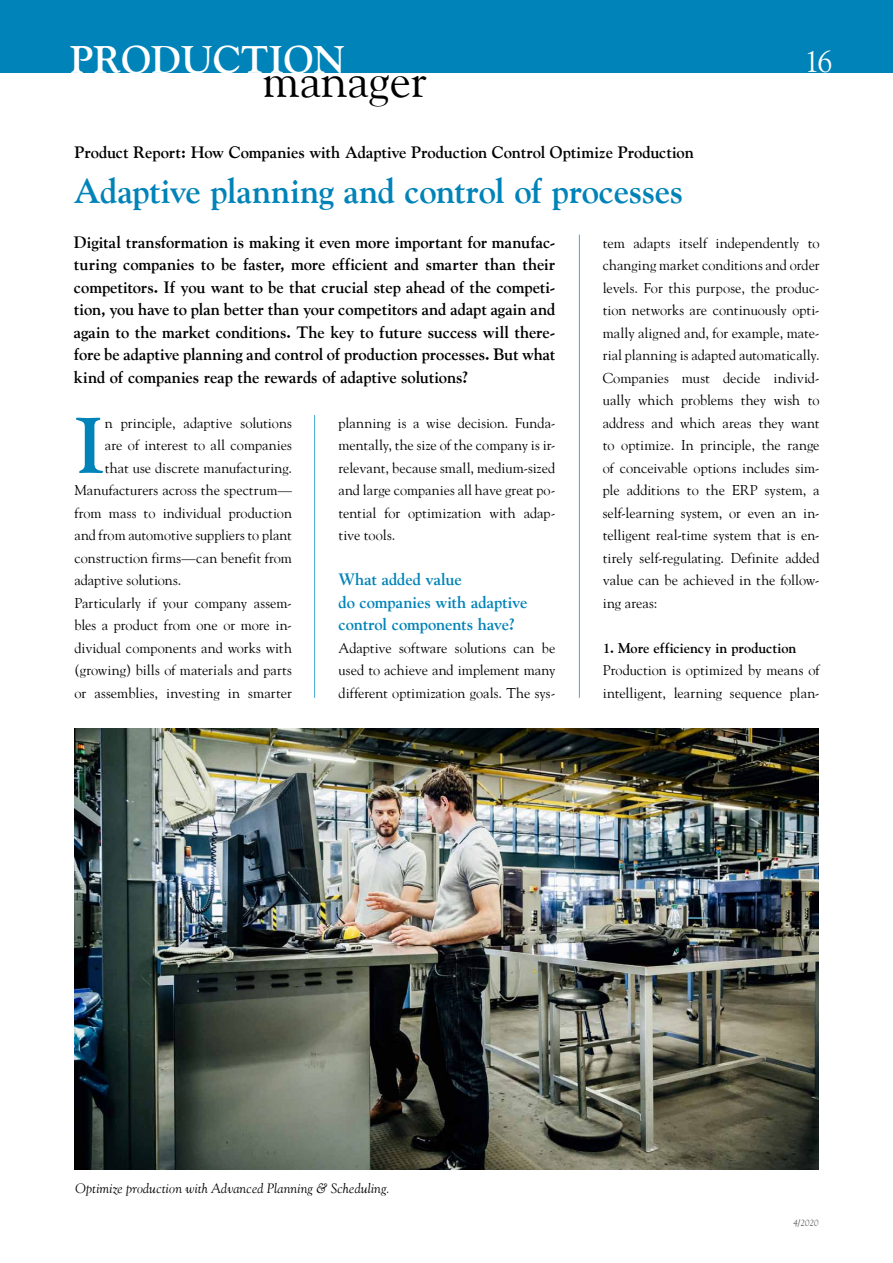
<style>
.page{position:relative;width:893px;height:1263px;background:#fff}
.page>*{position:absolute;margin:0;border:0;box-sizing:border-box;transform-origin:0 0}
.t1{font:700 78.15px "Goudy";color:#0083b8}
.t2{font:47.7px "Goudy";color:#000}
.t3{font:700 38.4px "Goudy";color:#fff}
.t4{font:700 34.5px "Goudy";letter-spacing:-.01em;color:#0083b8}
.t5{font:30px "Goudy";color:#fff}
.t6{font:700 16.5px/22.5px "Goudy";letter-spacing:-.005em;color:#000;text-align:justify}
.t7{font:700 16.5px/22.5px "Goudy";letter-spacing:-.005em;color:#0083b8}
.t8{font:14.25px/22.5px "Goudy";color:#000;text-align:justify}
.t9{font:700 14.25px "Goudy";color:#000}
.t10{font:italic 13.5px "Goudy";letter-spacing:.01em;color:#000}
.t11{font:italic 9px "Goudy";color:#565655}
</style>
<div class="page">
<div style="left:0;top:0;width:893px;height:72px;background:#0083b8"></div>
<img style="left:74px;top:729px;width:745px;height:440px">
<hr style="left:314px;top:415px;width:1px;height:283px;background:#40aad3">
<hr style="left:579px;top:235px;width:1px;height:463px;background:#40aad3">
<h3 class="t3" style="left:70px;top:37px;width:277px">PRODUCTION</h3>
<h2 class="t2" style="left:263px;top:51px;width:166px">manager</h2>
<h3 class="t5" style="left:805px;top:43px;width:29px">16</h3>
<p class="t6" style="left:74px;top:141px;width:621px">Product Report: How Companies with Adaptive Production Control Optimize Production</p>
<h3 class="t4" style="left:74px;top:171px;width:611px">Adaptive planning and control of processes</h3>
<p class="t6" style="left:74px;top:231px;width:483px">Digital transformation is making it even more important for manufac&shy;turing companies to be faster, more efficient and smarter than their competitors. If you want to be that crucial step ahead of the competi&shy;tion, you have to plan better than your competitors and adapt again and again to the market conditions. The key to future success will there&shy;fore be adaptive planning and control of production processes. But what kind of companies reap the rewards of adaptive solutions?</p>
<h1 class="t1" style="left:74px;top:399px;width:32px">I</h1>
<p class="t8" style="left:105px;top:411px;width:189px">n principle, adaptive solutions</p>
<p class="t8" style="left:603px;top:231px;width:218px">tem adapts itself independently to changing market conditions and order levels. For this purpose, the produc&shy;tion networks are continuously opti&shy;mally aligned and, for example, mate&shy;rial planning is adapted automatically.<br>Companies must decide individ&shy;ually which problems they wish to address and which areas they want to optimize. In principle, the range of conceivable options includes sim&shy;ple additions to the ERP system, a self-learning system, or even an in&shy;telligent real-time system that is en&shy;tirely self-regulating. Definite added value can be achieved in the follow&shy;ing areas:</p>
<p class="t9" style="left:603px;top:639px;width:195px">1. More efficiency in production</p>
<p class="t8" style="left:603px;top:659px;width:218px">Production is optimized by means of intelligent, learning sequence plan-</p>
<p class="t8" style="left:339px;top:411px;width:218px">planning is a wise decision. Funda&shy;mentally, the size of the company is ir&shy;relevant, because small, medium-sized and large companies all have great po&shy;tential for optimization with adap&shy;tive tools.</p>
<p class="t7" style="left:339px;top:568px;width:190px">What added value<br>do companies with adaptive control components have?</p>
<p class="t8" style="left:339px;top:636px;width:218px">Adaptive software solutions can be used to achieve and implement many different optimization goals. The sys-</p>
<p class="t8" style="left:105px;top:434px;width:189px">are of interest to all companies</p>
<p class="t8" style="left:105px;top:456px;width:189px">that use discrete manufacturing.</p>
<p class="t8" style="left:74px;top:479px;width:219px">Manufacturers across the spectrum—</p>
<p class="t8" style="left:74px;top:501px;width:219px">from mass to individual production</p>
<p class="t8" style="left:74px;top:524px;width:219px">and from automotive suppliers to plant</p>
<p class="t8" style="left:74px;top:546px;width:219px">construction firms—can benefit from</p>
<p class="t8" style="left:74px;top:569px;width:108px">adaptive solutions.</p>
<p class="t8" style="left:74px;top:591px;width:219px">Particularly if your company assem-</p>
<p class="t8" style="left:74px;top:614px;width:219px">bles a product from one or more in-</p>
<p class="t8" style="left:74px;top:636px;width:219px">dividual components and works with</p>
<p class="t8" style="left:74px;top:659px;width:219px">(growing) bills of materials and parts</p>
<p class="t8" style="left:74px;top:681px;width:219px">or assemblies, investing in smarter</p>
<p class="t10" style="left:76px;top:1180px;width:316px">Optimize production with Advanced Planning &amp; Scheduling.</p>
<p class="t11" style="left:793px;top:1218px;width:27px">4/2020</p>
</div>
